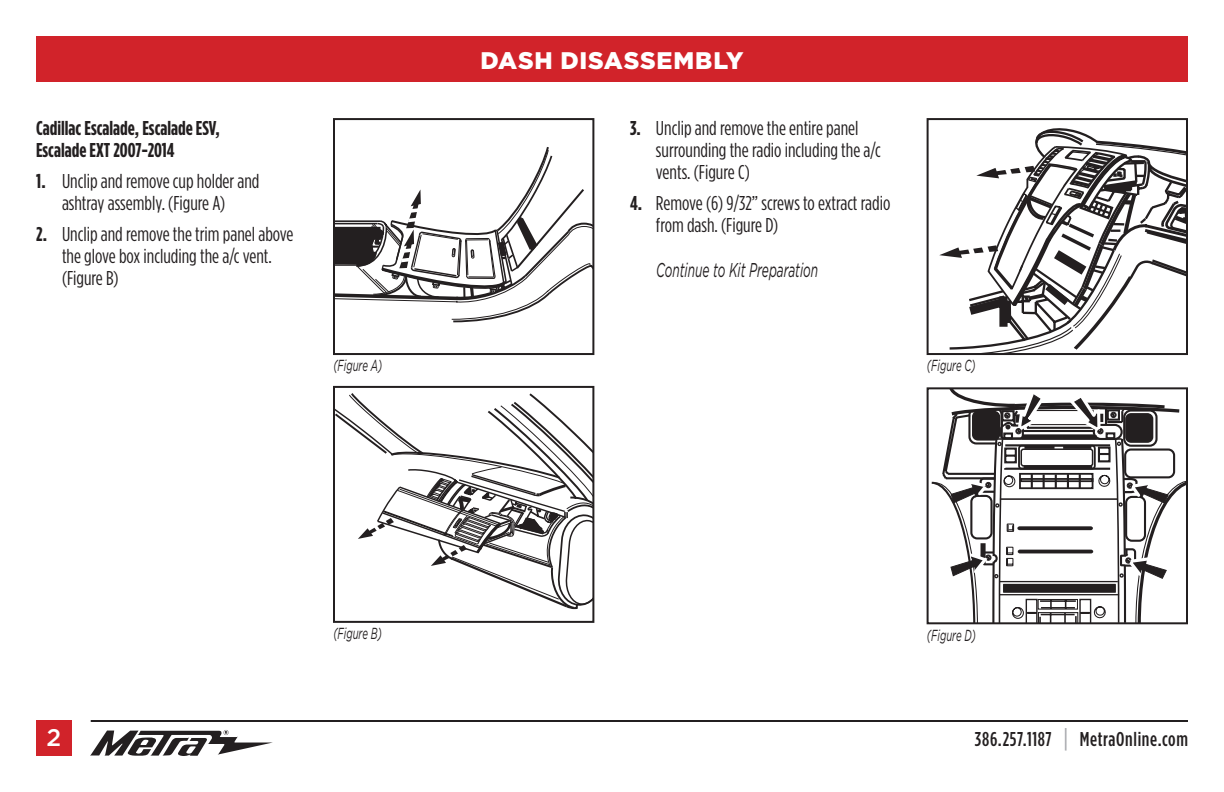
<style>
.page{position:relative;width:1224px;height:792px;background:#fff}
.page>*{position:absolute;margin:0;border:0;box-sizing:border-box;transform-origin:0 0}
.t1{font:900 24px "Gotham";letter-spacing:.03em;color:#fff}
.t2{font:500 24px "Gotham";color:#fff}
.t3{font:20px/22px "Gotham Condensed";color:#231f20}
.t4{font:700 20px/22px "Gotham Condensed";color:#231f20}
.t5{font:500 20px "Gotham Condensed";letter-spacing:.03em;color:#231f20}
.t6{font:italic 20px "Gotham";color:#231f20;scale:.6 1}
.t7{font:italic 16px "Gotham";color:#231f20;scale:.6 1}
.s1{font-weight:700}
.s2{font-size:26px;color:#a8a9ad}
</style>
<div class="page">
<div style="left:36px;top:36px;width:1152px;height:45px;background:#d1232a"></div>
<svg style="left:90px;top:730px;width:183px;height:26px"></svg>
<hr style="left:91px;top:720px;width:1097px;height:2px;background:#231f20">
<div style="left:36px;top:720px;width:36px;height:36px;background:#d1232a"></div>
<svg style="left:336px;top:393px;width:255px;height:216px"></svg>
<div style="left:333px;top:386px;width:261px;height:237px;border:2px solid #231f20"></div>
<svg style="left:932px;top:390px;width:253px;height:231px"></svg>
<div style="left:927px;top:387px;width:261px;height:237px;border:2px solid #231f20"></div>
<svg style="left:336px;top:147px;width:255px;height:175px"></svg>
<div style="left:333px;top:118px;width:261px;height:237px;border:2px solid #231f20"></div>
<svg style="left:939px;top:128px;width:246px;height:224px"></svg>
<div style="left:927px;top:118px;width:261px;height:237px;border:2px solid #231f20"></div>
<p class="t4" style="left:36px;top:116px;width:185px">Cadillac Escalade, Escalade ESV,<br>Escalade EXT 2007-2014</p>
<p class="t3" style="left:36px;top:170px;width:225px;text-align:center"><span class="s1">1.</span> Unclip and remove cup holder and ashtray assembly. (Figure A)</p>
<p class="t3" style="left:62px;top:223px;width:233px;text-indent:-26px"><span class="s1">2.</span> Unclip and remove the trim panel above the glove box including the a/c vent. (Figure B)</p>
<p class="t1" style="left:480px;top:46px;width:265px">DASH DISASSEMBLY</p>
<p class="t3" style="left:656px;top:117px;width:226px;text-indent:-26px"><span class="s1">3.</span> Unclip and remove the entire panel surrounding the radio including the a/c vents. (Figure C)</p>
<p class="t3" style="left:656px;top:192px;width:236px;text-indent:-26px"><span class="s1">4.</span> Remove (6) 9/32” screws to extract radio from dash. (Figure D)</p>
<p class="t6" style="left:656px;top:259px;width:272px">Continue to Kit Preparation</p>
<p class="t7" style="left:333px;top:357px;width:83px">(Figure A)</p>
<p class="t7" style="left:927px;top:357px;width:83px">(Figure C)</p>
<p class="t7" style="left:333px;top:625px;width:83px">(Figure B)</p>
<p class="t7" style="left:927px;top:626px;width:83px">(Figure D)</p>
<p class="t2" style="left:47px;top:724px;width:16px">2</p>
<p class="t5" style="left:975px;top:728px;width:215px">386.257.1187 <span class="s2">|</span> MetraOnline.com</p>
</div>
